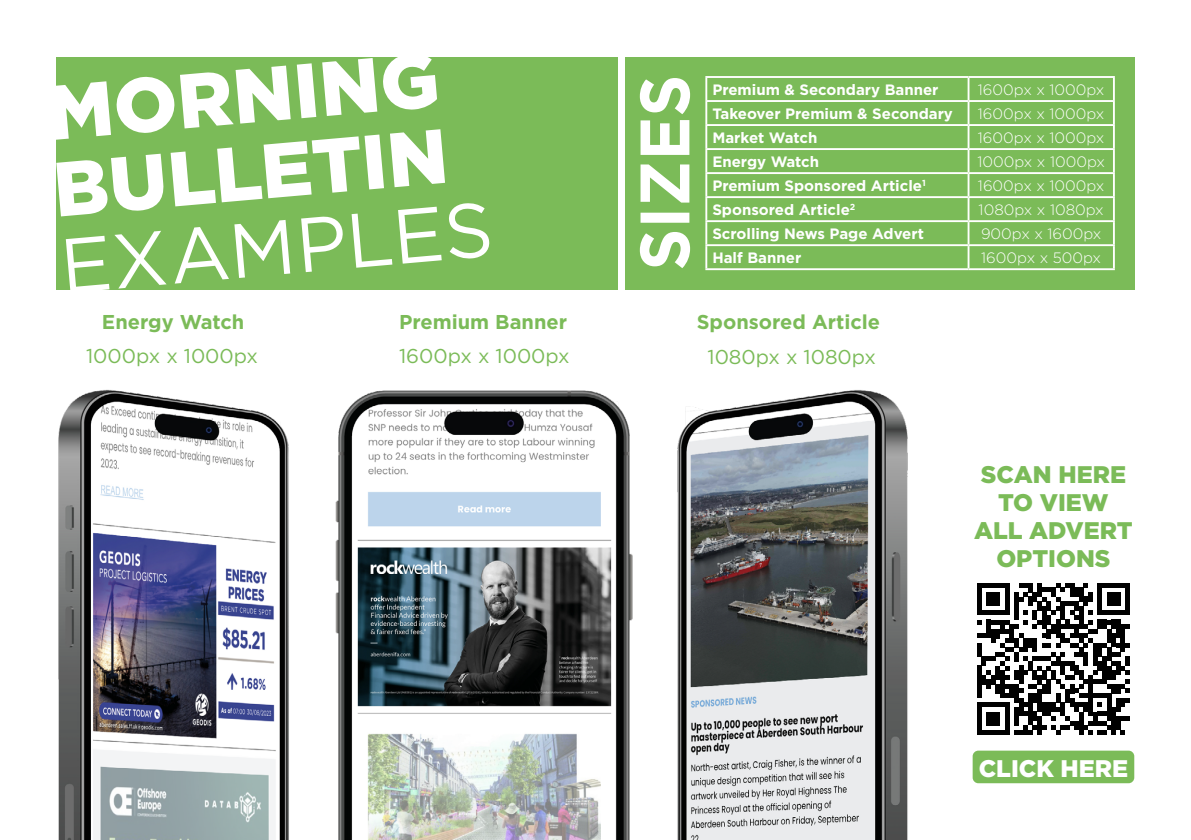
<style>
.page{position:relative;width:1191px;height:840px;background:#fff}
.page>*{position:absolute;margin:0;border:0;box-sizing:border-box;transform-origin:0 0}
.t1{font:900 24px/28px "Gotham";color:#7bbb58;text-align:center}
.t2{font:900 24px "Gotham";color:#fff}
.t3{font:700 20px "Gotham";color:#7bbb58}
.t4{font:20px "Gotham";color:#7bbb58}
.t5{font:700 15px "Gotham";color:#fff}
.t6{font:300 15px "Gotham";color:#fff}
</style>
<div class="page">
<img style="left:58px;top:389px;width:850px;height:450px">
<div style="left:57px;top:57px;width:561px;height:232px;background:#7bbb58"></div>
<div style="left:625px;top:57px;width:509px;height:232px;background:#7bbb58"></div>
<svg style="left:56px;top:57px;width:434px;height:233px"></svg>
<hr style="left:705px;top:222px;width:2px;height:22px;background:#fff">
<hr style="left:705px;top:244px;width:263px;height:2px;background:#fff">
<hr style="left:705px;top:246px;width:2px;height:22px;background:#fff">
<hr style="left:705px;top:268px;width:263px;height:2px;background:#fff">
<hr style="left:705px;top:76px;width:263px;height:2px;background:#fff">
<hr style="left:705px;top:78px;width:2px;height:22px;background:#fff">
<hr style="left:705px;top:100px;width:263px;height:2px;background:#fff">
<hr style="left:705px;top:102px;width:2px;height:22px;background:#fff">
<hr style="left:968px;top:100px;width:146px;height:2px;background:#fff">
<hr style="left:705px;top:124px;width:263px;height:2px;background:#fff">
<hr style="left:705px;top:126px;width:2px;height:22px;background:#fff">
<hr style="left:968px;top:124px;width:146px;height:2px;background:#fff">
<hr style="left:705px;top:148px;width:263px;height:2px;background:#fff">
<hr style="left:705px;top:150px;width:2px;height:22px;background:#fff">
<hr style="left:968px;top:148px;width:146px;height:2px;background:#fff">
<hr style="left:705px;top:172px;width:263px;height:2px;background:#fff">
<hr style="left:705px;top:174px;width:2px;height:22px;background:#fff">
<hr style="left:968px;top:172px;width:146px;height:2px;background:#fff">
<hr style="left:705px;top:196px;width:263px;height:2px;background:#fff">
<hr style="left:705px;top:198px;width:2px;height:22px;background:#fff">
<hr style="left:968px;top:196px;width:146px;height:2px;background:#fff">
<hr style="left:705px;top:220px;width:263px;height:2px;background:#fff">
<hr style="left:968px;top:220px;width:146px;height:2px;background:#fff">
<hr style="left:968px;top:76px;width:146px;height:2px;background:#fff">
<hr style="left:967px;top:78px;width:2px;height:22px;background:#fff">
<hr style="left:967px;top:102px;width:2px;height:22px;background:#fff">
<hr style="left:967px;top:126px;width:2px;height:22px;background:#fff">
<hr style="left:967px;top:150px;width:2px;height:22px;background:#fff">
<hr style="left:967px;top:174px;width:2px;height:22px;background:#fff">
<hr style="left:967px;top:198px;width:2px;height:22px;background:#fff">
<hr style="left:967px;top:222px;width:2px;height:22px;background:#fff">
<hr style="left:968px;top:244px;width:146px;height:2px;background:#fff">
<hr style="left:967px;top:246px;width:2px;height:22px;background:#fff">
<svg style="left:1113px;top:78px;width:1px;height:190px"></svg>
<hr style="left:968px;top:268px;width:146px;height:2px;background:#fff">
<svg style="left:640px;top:78px;width:50px;height:190px"></svg>
<div style="left:972px;top:750px;width:162px;height:32px;background:#7bbb58;border-radius:6px"></div>
<svg style="left:977px;top:583px;width:153px;height:151px"></svg>
<h2 class="t3" style="left:102px;top:309px;width:144px">Energy Watch</h2>
<h2 class="t4" style="left:86px;top:343px;width:173px">1000px x 1000px</h2>
<h2 class="t3" style="left:399px;top:309px;width:170px">Premium Banner</h2>
<h2 class="t4" style="left:399px;top:343px;width:172px">1600px x 1000px</h2>
<p class="t5" style="left:712px;top:80px;width:228px">Premium &amp; Secondary Banner</p>
<p class="t6" style="left:978px;top:80px;width:128px">1600px x 1000px</p>
<p class="t5" style="left:712px;top:104px;width:242px">Takeover Premium &amp; Secondary</p>
<p class="t6" style="left:978px;top:104px;width:128px">1600px x 1000px</p>
<p class="t5" style="left:712px;top:128px;width:107px">Market Watch</p>
<p class="t6" style="left:978px;top:128px;width:128px">1600px x 1000px</p>
<p class="t5" style="left:712px;top:152px;width:108px">Energy Watch</p>
<p class="t6" style="left:977px;top:152px;width:129px">1000px x 1000px</p>
<p class="t5" style="left:712px;top:176px;width:215px">Premium Sponsored Article<sup>1</sup></p>
<p class="t6" style="left:978px;top:176px;width:128px">1600px x 1000px</p>
<p class="t5" style="left:712px;top:200px;width:144px">Sponsored Article<sup>2</sup></p>
<p class="t6" style="left:978px;top:200px;width:127px">1080px x 1080px</p>
<p class="t5" style="left:712px;top:224px;width:213px">Scrolling News Page Advert</p>
<p class="t6" style="left:981px;top:224px;width:122px">900px x 1600px</p>
<p class="t5" style="left:712px;top:248px;width:90px">Half Banner</p>
<p class="t6" style="left:981px;top:248px;width:121px">1600px x 500px</p>
<h2 class="t3" style="left:697px;top:309px;width:185px">Sponsored Article</h2>
<h2 class="t4" style="left:707px;top:343px;width:170px">1080px x 1080px</h2>
<h1 class="t1" style="left:974px;top:460px;width:160px">SCAN HERE<br>TO VIEW<br>ALL ADVERT<br>OPTIONS</h1>
<h1 class="t2" style="left:978px;top:751px;width:151px">CLICK HERE</h1>
</div>
